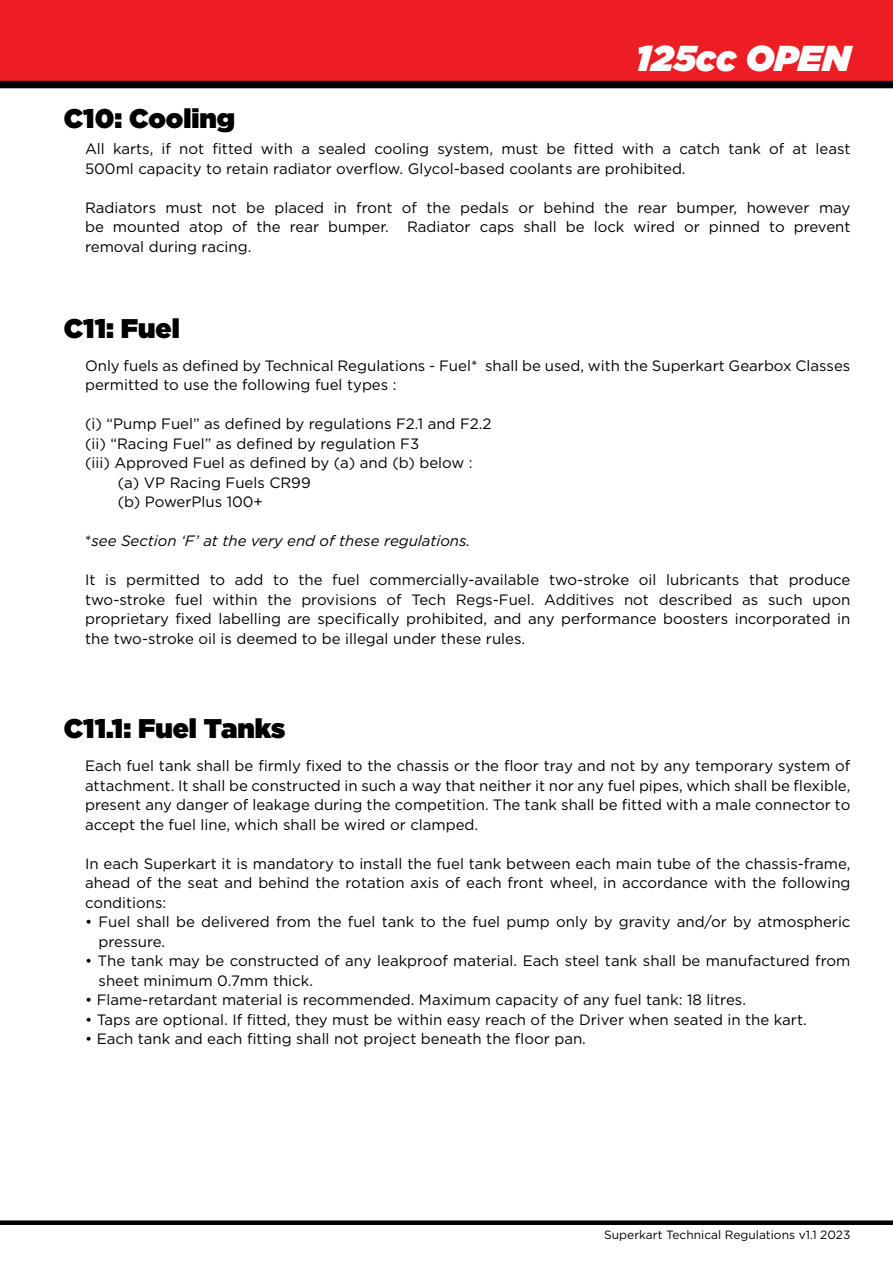
<style>
.page{position:relative;width:893px;height:1263px;background:#fff}
.page>*{position:absolute;margin:0;border:0;box-sizing:border-box;transform-origin:0 0}
.t1{font:italic 900 36px "Gotham";color:#fff}
.t2{font:900 27px "Gotham";color:#000}
.t3{font:15px/19.5px "Gotham";color:#000}
.t4{font:italic 15px "Gotham";color:#000}
.t5{font:12px "Gotham";color:#000}
.s1{font-style:normal}
</style>
<div class="page">
<div style="left:0;top:0;width:893px;height:85px;background:#ed1d24"></div>
<div style="left:0;top:1220px;width:893px;height:5px;background:#000"></div>
<div style="left:0;top:81px;width:893px;height:7px;background:#000"></div>
<h2 class="t2" style="left:64px;top:99px;width:173px">C10: Cooling</h2>
<h1 class="t1" style="left:635px;top:33px;width:217px">125cc OPEN</h1>
<p class="t3" style="left:85px;top:139px;width:767px">All karts, if not fitted with a sealed cooling system, must be fitted with a catch tank of at least<br>500ml capacity to retain radiator overflow. Glycol-based coolants are prohibited.</p>
<p class="t3" style="left:85px;top:197px;width:767px;text-align:justify">Radiators must not be placed in front of the pedals or behind the rear bumper, however may be mounted atop of the rear bumper. Radiator caps shall be lock wired or pinned to prevent removal during racing.</p>
<h2 class="t2" style="left:64px;top:309px;width:117px">C11: Fuel</h2>
<p class="t3" style="left:85px;top:355px;width:767px">Only fuels as defined by Technical Regulations - Fuel* shall be used, with the Superkart Gearbox Classes permitted to use the following fuel types :</p>
<p class="t3" style="left:85px;top:414px;width:408px">(i) “Pump Fuel” as defined by regulations F2.1 and F2.2</p>
<p class="t3" style="left:85px;top:433px;width:336px">(ii) “Racing Fuel” as defined by regulation F3</p>
<p class="t3" style="left:85px;top:453px;width:389px">(iii) Approved Fuel as defined by (a) and (b) below :</p>
<p class="t3" style="left:118px;top:472px;width:194px">(a) VP Racing Fuels CR99</p>
<p class="t3" style="left:118px;top:492px;width:147px">(b) PowerPlus 100+</p>
<p class="t4" style="left:85px;top:531px;width:387px"><span class="s1">*</span>see Section ‘F’ at the very end of these regulations.</p>
<p class="t3" style="left:85px;top:570px;width:767px;text-align:justify">It is permitted to add to the fuel commercially-available two-stroke oil lubricants that produce two-stroke fuel within the provisions of Tech Regs-Fuel. Additives not described as such upon proprietary fixed labelling are specifically prohibited, and any performance boosters incorporated in the two-stroke oil is deemed to be illegal under these rules.</p>
<h2 class="t2" style="left:64px;top:709px;width:223px">C11.1: Fuel Tanks</h2>
<p class="t3" style="left:85px;top:756px;width:767px;text-align:justify">Each fuel tank shall be firmly fixed to the chassis or the floor tray and not by any temporary system of attachment. It shall be constructed in such a way that neither it nor any fuel pipes, which shall be flexible, present any danger of leakage during the competition. The tank shall be fitted with a male connector to accept the fuel line, which shall be wired or clamped.</p>
<p class="t3" style="left:85px;top:853px;width:767px;text-align:justify">In each Superkart it is mandatory to install the fuel tank between each main tube of the chassis-frame, ahead of the seat and behind the rotation axis of each front wheel, in accordance with the following conditions:</p>
<p class="t3" style="left:99px;top:912px;width:753px;text-indent:-14px">• Fuel shall be delivered from the fuel tank to the fuel pump only by gravity and/or by atmospheric pressure.</p>
<p class="t3" style="left:99px;top:951px;width:753px;text-indent:-13px">• The tank may be constructed of any leakproof material. Each steel tank shall be manufactured from sheet minimum 0.7mm thick.</p>
<p class="t3" style="left:85px;top:990px;width:662px">• Flame-retardant material is recommended. Maximum capacity of any fuel tank: 18 litres.</p>
<p class="t3" style="left:85px;top:1009px;width:723px">• Taps are optional. If fitted, they must be within easy reach of the Driver when seated in the kart.</p>
<p class="t3" style="left:85px;top:1029px;width:502px">• Each tank and each fitting shall not project beneath the floor pan.</p>
<p class="t5" style="left:604px;top:1226px;width:248px">Superkart Technical Regulations v1.1 2023</p>
</div>
